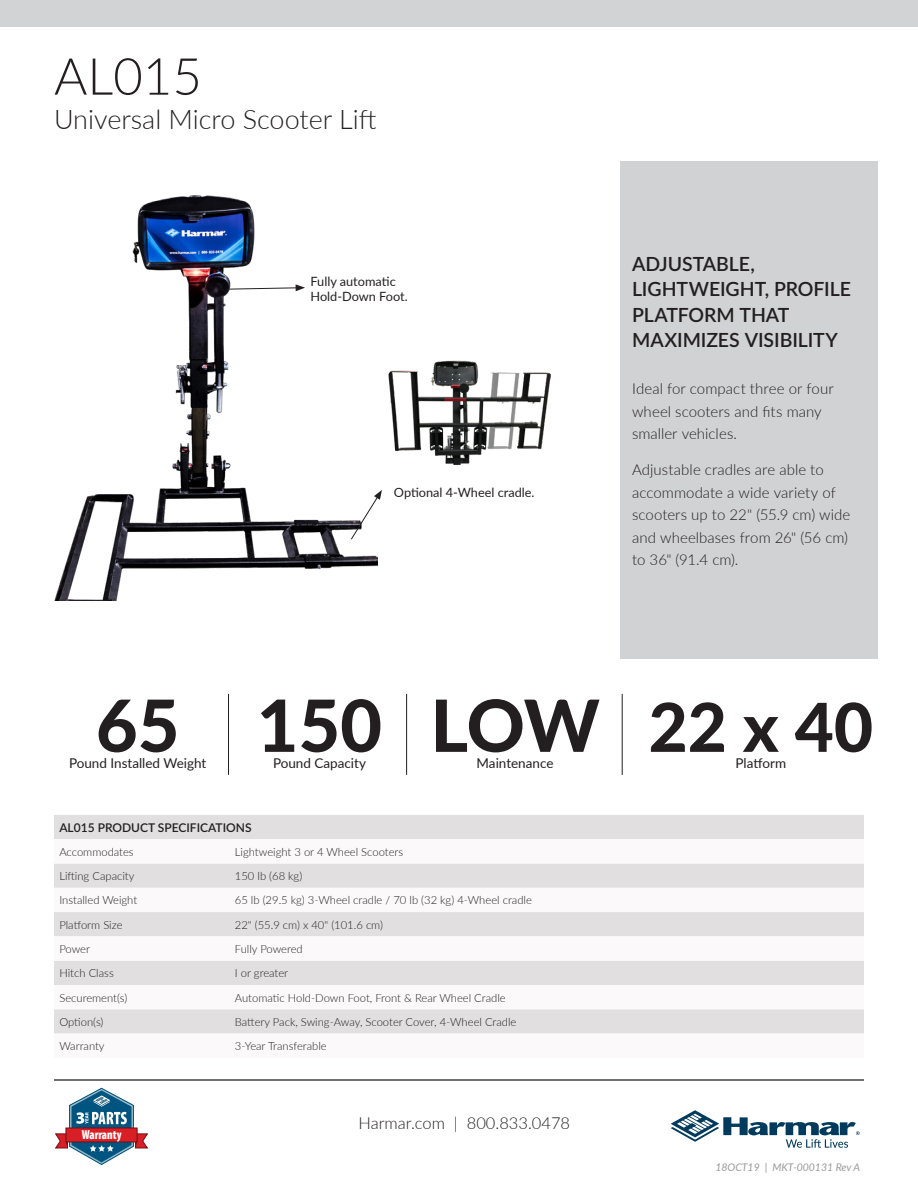
<style>
.page{position:relative;width:918px;height:1188px;background:#fff}
.page>*{position:absolute;margin:0;border:0;box-sizing:border-box;transform-origin:0 0}
.t1{font:800 72px "Lato";color:#231f20}
.t2{font:800 67.5px "Lato";color:#231f20}
.t3{font:300 51px "Lato";color:#231f20}
.t4{font:300 27px "Lato";color:#231f20}
.t5{font:600 19.5px/25.5px "Lato";letter-spacing:-.005em;color:#231f20}
.t6{font:300 16.5px "Lato";color:#231f20}
.t7{font:300 15px/22.5px "Lato";letter-spacing:.005em;color:#231f20}
.t8{font:13.5px "Lato";color:#231f20}
.t9{font:900 condensed 13.05px "Myriad Pro";color:#fff;scale:.89 1}
.t10{font:12.75px/15.3px "Lato";color:#231f20}
.t11{font:600 12px "Lato";color:#231f20}
.t12{font:300 11.25px "Lato";color:#231f20}
.t13{font:italic 10.5px "Lato";color:#99989b}
</style>
<div class="page">
<hr style="left:54px;top:1079px;width:810px;height:2px;background:#414142">
<div style="left:0;top:0;width:918px;height:27px;background:#d1d3d4"></div>
<svg style="left:55px;top:1088px;width:93px;height:77px"></svg>
<svg style="left:671px;top:1110px;width:189px;height:38px"></svg>
<div style="left:620px;top:162px;width:258px;height:497px;background:#d1d2d3"></div>
<hr style="left:228px;top:694px;width:1px;height:81px;background:#231f20">
<hr style="left:406px;top:694px;width:1px;height:81px;background:#231f20">
<hr style="left:622px;top:694px;width:1px;height:81px;background:#231f20">
<div style="left:54px;top:815px;width:810px;height:24px;background:#e1dfe0"></div>
<svg style="left:54px;top:863px;width:810px;height:171px;fill:#e1dfe0"></svg>
<img style="left:388px;top:361px;width:163px;height:104px">
<img style="left:54px;top:196px;width:323px;height:405px">
<svg style="left:226px;top:284px;width:79px;height:7px"></svg>
<svg style="left:350px;top:490px;width:32px;height:50px"></svg>
<p class="t3" style="left:54px;top:41px;width:149px">AL015</p>
<p class="t4" style="left:54px;top:101px;width:324px">Universal Micro Scooter Lift</p>
<p class="t10" style="left:310px;top:273px;width:99px">Fully automatic<br>Hold-Down Foot.</p>
<p class="t10" style="left:394px;top:484px;width:142px">Optional 4-Wheel cradle.</p>
<p class="t5" style="left:632px;top:250px;width:220px">ADJUSTABLE,<br>LIGHTWEIGHT, PROFILE<br>PLATFORM THAT<br>MAXIMIZES VISIBILITY</p>
<p class="t7" style="left:632px;top:377px;width:203px">Ideal for compact three or four wheel scooters and fits many smaller vehicles.</p>
<p class="t7" style="left:632px;top:458px;width:220px">Adjustable cradles are able to accommodate a wide variety of scooters up to 22" (55.9 cm) wide and wheelbases from 26" (56 cm) to 36" (91.4 cm).</p>
<p class="t1" style="left:96px;top:672px;width:85px">65</p>
<p class="t1" style="left:257px;top:672px;width:127px">150</p>
<p class="t8" style="left:273px;top:753px;width:94px">Pound Capacity</p>
<p class="t8" style="left:69px;top:753px;width:139px">Pound Installed Weight</p>
<p class="t1" style="left:431px;top:672px;width:171px">LOW</p>
<p class="t8" style="left:477px;top:753px;width:78px">Maintenance</p>
<p class="t11" style="left:59px;top:819px;width:194px">AL015 PRODUCT SPECIFICATIONS</p>
<p class="t12" style="left:59px;top:844px;width:76px">Accommodates</p>
<p class="t12" style="left:235px;top:844px;width:170px">Lightweight 3 or 4 Wheel Scooters</p>
<p class="t12" style="left:59px;top:868px;width:77px">Lifting Capacity</p>
<p class="t12" style="left:235px;top:868px;width:69px">150 lb (68 kg)</p>
<p class="t12" style="left:59px;top:893px;width:79px">Installed Weight</p>
<p class="t12" style="left:235px;top:893px;width:298px">65 lb (29.5 kg) 3-Wheel cradle / 70 lb (32 kg) 4-Wheel cradle</p>
<p class="t12" style="left:59px;top:917px;width:65px">Platform Size</p>
<p class="t12" style="left:235px;top:917px;width:150px">22" (55.9 cm) x 40" (101.6 cm)</p>
<p class="t12" style="left:59px;top:941px;width:32px">Power</p>
<p class="t12" style="left:235px;top:941px;width:69px">Fully Powered</p>
<p class="t12" style="left:59px;top:965px;width:56px">Hitch Class</p>
<p class="t12" style="left:235px;top:965px;width:55px">I or greater</p>
<p class="t12" style="left:59px;top:990px;width:69px">Securement(s)</p>
<p class="t12" style="left:235px;top:990px;width:272px">Automatic Hold-Down Foot, Front &amp; Rear Wheel Cradle</p>
<p class="t12" style="left:59px;top:1014px;width:46px">Option(s)</p>
<p class="t12" style="left:235px;top:1014px;width:283px">Battery Pack, Swing-Away, Scooter Cover, 4-Wheel Cradle</p>
<p class="t12" style="left:59px;top:1038px;width:47px">Warranty</p>
<p class="t12" style="left:235px;top:1038px;width:93px">3-Year Transferable</p>
<p class="t9" style="left:82px;top:1127px;width:46px">Warranty</p>
<h3 class="t6" style="left:359px;top:1111px;width:213px">Harmar.com | 800.833.0478</h3>
<p class="t2" style="left:649px;top:677px;width:226px">22 x 40</p>
<p class="t8" style="left:736px;top:753px;width:52px">Platform</p>
<p class="t13" style="left:715px;top:1160px;width:146px">18OCT19 | MKT-000131 Rev A</p>
</div>
